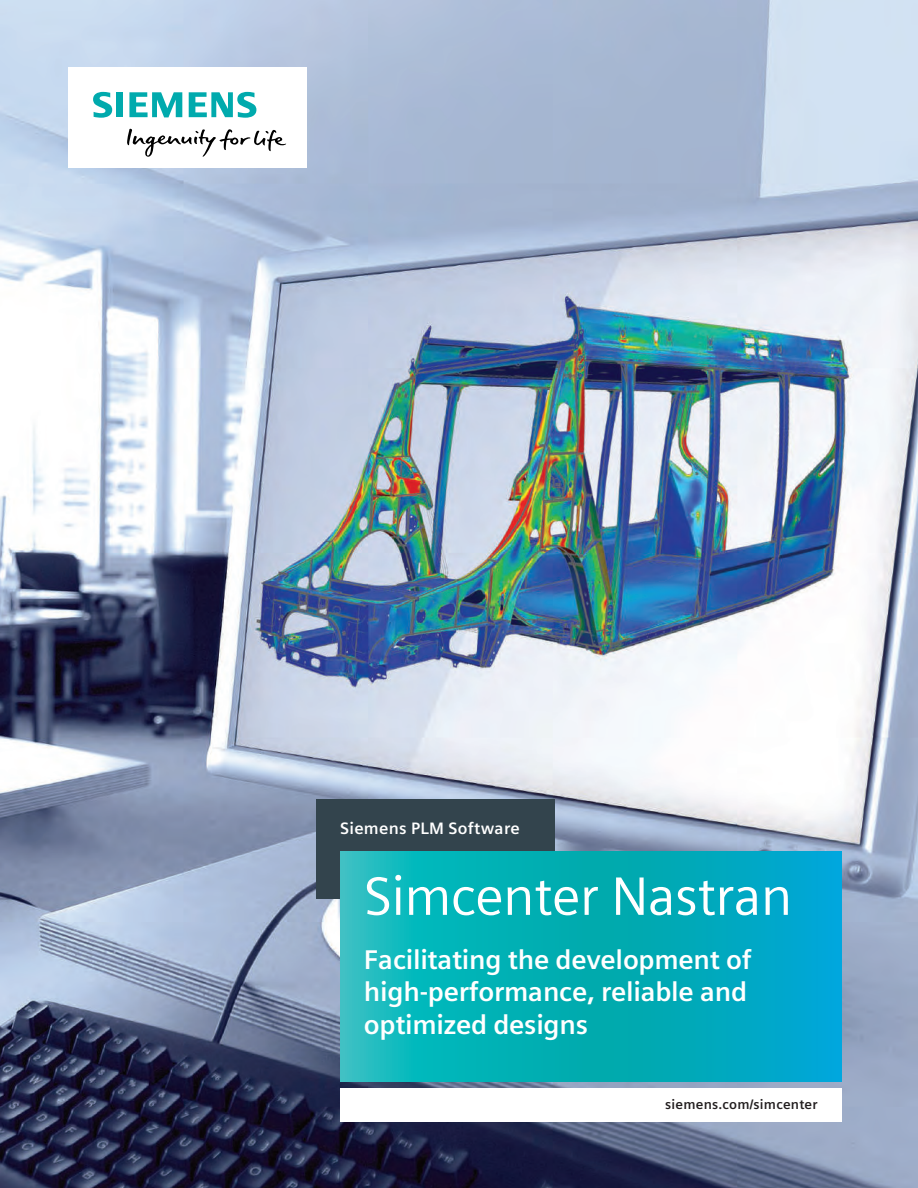
<style>
.page{position:relative;width:918px;height:1188px;background:#fff}
.page>*{position:absolute;margin:0;border:0;box-sizing:border-box;transform-origin:0 0}
.t1{font:54px "Siemens Sans Global";letter-spacing:-.01em;color:#fff}
.t2{font:700 27px/32.4px "Siemens Sans Global";letter-spacing:-.01em;color:#fff}
.t3{font:700 16.5px "Siemens Sans Global";letter-spacing:.015em;color:#fff}
.t4{font:700 13.5px "Siemens Sans Global";letter-spacing:.015em;color:#231f20}
</style>
<div class="page">
<img style="left:0;top:0;width:918px;height:1188px">
<div style="left:68px;top:67px;width:238px;height:101px;background:#fff"></div>
<svg style="left:127px;top:129px;width:159px;height:28px"></svg>
<svg style="left:93px;top:92px;width:30px;height:26px"></svg>
<svg style="left:129px;top:92px;width:53px;height:25px"></svg>
<svg style="left:189px;top:92px;width:67px;height:26px"></svg>
<div style="left:340px;top:1088px;width:501px;height:33px;background:#fff"></div>
<div style="left:316px;top:799px;width:238px;height:100px;background:#33444d"></div>
<svg style="left:340px;top:852px;width:501px;height:229px;background:#05aebc"></svg>
<p class="t3" style="left:340px;top:816px;width:181px">Siemens PLM Software</p>
<h1 class="t1" style="left:364px;top:855px;width:430px">Simcenter Nastran</h1>
<p class="t2" style="left:364px;top:944px;width:389px">Facilitating the development of high-performance, reliable and optimized designs</p>
<p class="t4" style="left:665px;top:1094px;width:154px">siemens.com/simcenter</p>
</div>
